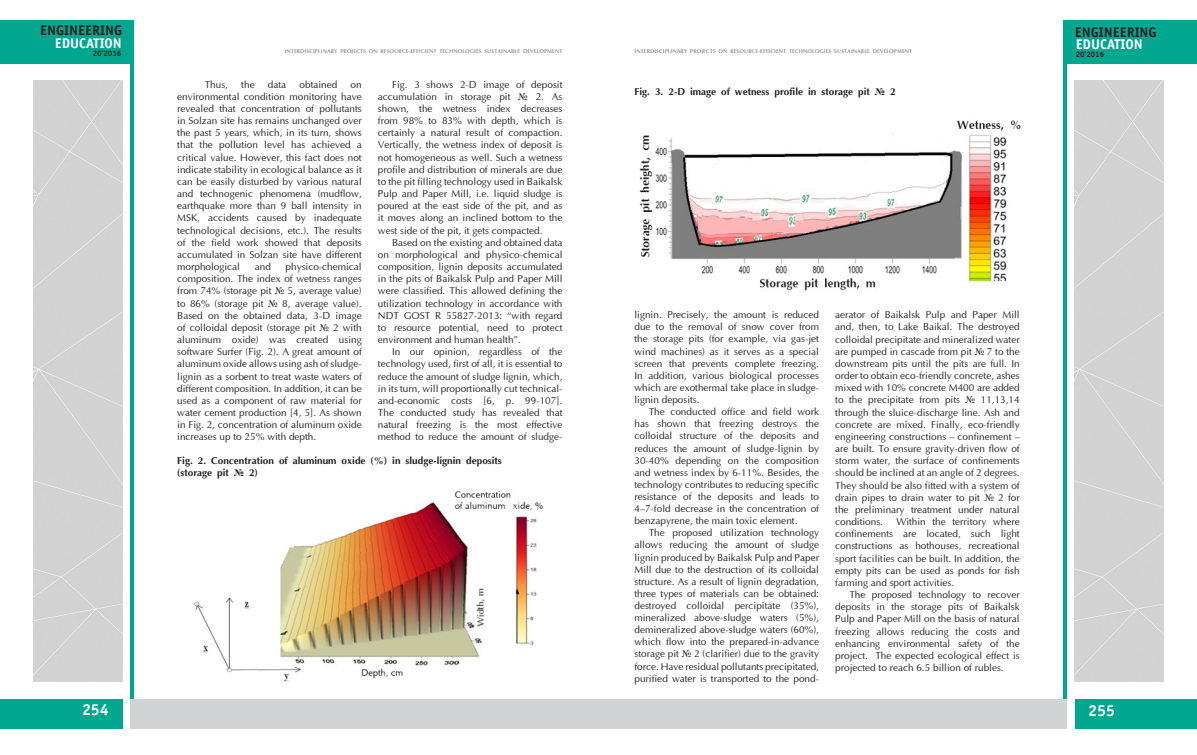
<style>
.page{position:relative;width:1197px;height:755px;background:#fff}
.page>*{position:absolute;margin:0;border:0;box-sizing:border-box;transform-origin:0 0}
.t1{font:700 16px "Officina Sans C";color:#fff}
.t2{font:700 14px "Officina Sans C";color:#231f20}
.t3{font:700 14px "Officina Sans C";color:#fff}
.t4{font:10px/12.2px "Optima";color:#231f20;text-align:justify}
.t5{font:700 10px/12px "AG Optima";color:#231f20}
.t6{font:700 8px "Officina Sans C";color:#231f20}
.t7{font:700 5.5px "AG Optima";letter-spacing:.01em;color:#939598}
.s1{font-family:"Times New Roman"}
</style>
<div class="page">
<div style="left:0;top:698px;width:122px;height:30px;background:#00a78f"></div>
<div style="left:0;top:20px;width:133px;height:43px;background:#00a78f"></div>
<hr style="left:130px;top:45px;width:3px;height:653px;background:#00a78f">
<div style="left:33px;top:80px;width:89px;height:601px;background:#d3d3d3"></div>
<div style="left:130px;top:698px;width:468px;height:30px;background:#d1d2d4"></div>
<div style="left:1063px;top:20px;width:133px;height:43px;background:#00a78f"></div>
<div style="left:1074px;top:698px;width:122px;height:30px;background:#00a78f"></div>
<hr style="left:1063px;top:45px;width:3px;height:653px;background:#00a78f">
<div style="left:598px;top:698px;width:468px;height:30px;background:#d1d2d4"></div>
<div style="left:1074px;top:80px;width:89px;height:601px;background:#d3d3d3"></div>
<img style="left:193px;top:491px;width:350px;height:190px">
<img style="left:639px;top:120px;width:382px;height:171px">
<h2 class="t2" style="left:40px;top:23px;width:83px">ENGINEERING</h2>
<h2 class="t2" style="left:1074px;top:24px;width:83px">ENGINEERING</h2>
<h2 class="t3" style="left:55px;top:35px;width:69px">EDUCATION</h2>
<h2 class="t3" style="left:1075px;top:36px;width:69px">EDUCATION</h2>
<p class="t6" style="left:93px;top:49px;width:30px">20’2016</p>
<p class="t7" style="left:285px;top:48px;width:279px">INTERDISCIPLINARY PROJECTS ON RESOURCE-EFFICIENT TECHNOLOGIES SUSTAINABLE DEVELOPMENT</p>
<p class="t6" style="left:1075px;top:49px;width:30px">20’2016</p>
<p class="t7" style="left:634px;top:48px;width:279px">INTERDISCIPLINARY PROJECTS ON RESOURCE-EFFICIENT TECHNOLOGIES SUSTAINABLE DEVELOPMENT</p>
<p class="t4" style="left:205px;top:78px;width:25px">Thus,</p>
<p class="t4" style="left:241px;top:78px;width:15px">the</p>
<p class="t4" style="left:268px;top:78px;width:20px">data</p>
<p class="t4" style="left:299px;top:78px;width:39px">obtained</p>
<p class="t4" style="left:177px;top:78px;width:186px;text-indent:173px">on environmental condition monitoring have revealed that concentration of pollutants in Solzan site has remains unchanged over the past 5 years, which, in its turn, shows that the pollution level has achieved a critical value. However, this fact does not indicate stability in ecological balance as it can be easily disturbed by various natural and technogenic phenomena (mudflow, earthquake more than 9 ball intensity in MSK, accidents caused by inadequate technological decisions, etc.). The results of the field work showed that deposits accumulated in Solzan site have different morphological</p>
<p class="t4" style="left:177px;top:261px;width:186px;text-indent:108px">physico-chemical composition. The index of wetness ranges from 74% (storage pit <span class="s1">№</span> 5, average value) to 86% (storage pit <span class="s1">№</span> 8, average value).<br>Based on the obtained data, 3-D image of colloidal deposit (storage pit <span class="s1">№</span> 2 with aluminum oxide) was created using software Surfer (Fig. 2). A great amount of aluminum oxide allows using ash of sludge&shy;lignin as a sorbent to treat waste waters of different composition. In addition, it can be used as a component of raw material for water cement production [4, 5]. As shown in Fig. 2, concentration of aluminum oxide increases up to 25% with depth.</p>
<p class="t4" style="left:255px;top:261px;width:18px">and</p>
<p class="t4" style="left:378px;top:78px;width:186px;text-indent:14px">Fig. 3 shows 2-D image of deposit accumulation in storage pit <span class="s1">№</span> 2. As shown, the wetness index decreases from 98% to 83% with depth, which is certainly a natural result of compaction.<br>Vertically, the wetness index of deposit is not homogeneous as well. Such a wetness profile and distribution of minerals are due to the pit filling technology used in Baikalsk Pulp and Paper Mill, i.e. liquid sludge is poured at the east side of the pit, and as it moves along an inclined bottom to the west side of the pit, it gets compacted.</p>
<p class="t4" style="left:378px;top:236px;width:186px;text-indent:14px">Based on the existing and obtained data on morphological and physico-chemical composition, lignin deposits accumulated in the pits of Baikalsk Pulp and Paper Mill were classified. This allowed defining the utilization technology in accordance with NDT GOST R 55827-2013: “with regard to resource potential, need to protect environment and human health”.</p>
<p class="t4" style="left:378px;top:346px;width:186px;text-indent:14px">In our opinion, regardless of the technology used, first of all, it is essential to reduce the amount of sludge lignin, which, in its turn, will proportionally cut technical&shy;and-economic costs [6, p. 99-107].<br>The conducted study has revealed that natural freezing is the most effective method to reduce the amount of sludge-</p>
<p class="t5" style="left:177px;top:454px;width:326px">Fig. 2. Concentration of aluminum oxide (%) in sludge-lignin deposits (storage pit <span class="s1">№</span> 2)</p>
<h1 class="t1" style="left:82px;top:700px;width:28px">254</h1>
<p class="t5" style="left:634px;top:86px;width:262px">Fig. 3. 2-D image of wetness profile in storage pit <span class="s1">№</span> 2</p>
<p class="t4" style="left:634px;top:309px;width:186px">lignin. Precisely, the amount is reduced due to the removal of snow cover from the storage pits (for example, via gas-jet wind machines) as it serves as a special screen that prevents complete freezing.<br>In addition, various biological processes which are exothermal take place in sludge&shy;lignin deposits.</p>
<p class="t4" style="left:634px;top:406px;width:186px;text-indent:14px">The conducted office and field work has shown that freezing destroys the colloidal structure of the deposits and reduces the amount of sludge-lignin by 30-40% depending on the composition and wetness index by 6-11%. Besides, the technology contributes to reducing specific resistance of the deposits and leads to 4–7-fold decrease in the concentration of benzapyrene, the main toxic element.</p>
<p class="t4" style="left:634px;top:527px;width:186px;text-indent:14px">The proposed utilization technology allows reducing the amount of sludge lignin produced by Baikalsk Pulp and Paper Mill due to the destruction of its colloidal structure. As a result of lignin degradation, three types of materials can be obtained: destroyed colloidal percipitate (35%), mineralized above-sludge waters (5%), demineralized above-sludge waters (60%), which flow into the prepared-in-advance storage pit <span class="s1">№</span> 2 (clarifier) due to the gravity force. Have residual pollutants precipitated, purified water is transported to the pond-</p>
<p class="t4" style="left:835px;top:309px;width:186px">aerator of Baikalsk Pulp and Paper Mill and, then, to Lake Baikal. The destroyed colloidal precipitate and mineralized water are pumped in cascade from pit <span class="s1">№</span> 7 to the downstream pits until the pits are full. In order to obtain eco-friendly concrete, ashes mixed with 10% concrete M400 are added to the precipitate from pits <span class="s1">№</span> 11,13,14 through the sluice-discharge line. Ash and concrete are mixed. Finally, eco-friendly engineering constructions – confinement – are built. To ensure gravity-driven flow of storm water, the surface of confinements should be inclined at an angle of 2 degrees.<br>They should be also fitted with a system of drain pipes to drain water to pit <span class="s1">№</span> 2 for the preliminary treatment under natural conditions.</p>
<p class="t4" style="left:835px;top:515px;width:186px;text-indent:61px">Within the territory where confinements are located, such light constructions as hothouses, recreational sport facilities can be built. In addition, the empty pits can be used as ponds for fish farming and sport activities.</p>
<p class="t4" style="left:835px;top:588px;width:186px;text-indent:14px">The proposed technology to recover deposits in the storage pits of Baikalsk Pulp and Paper Mill on the basis of natural freezing allows reducing the costs and enhancing environmental safety of the project. The expected ecological effect is projected to reach 6.5 billion of rubles.</p>
<h1 class="t1" style="left:1088px;top:700px;width:28px">255</h1>
</div>
